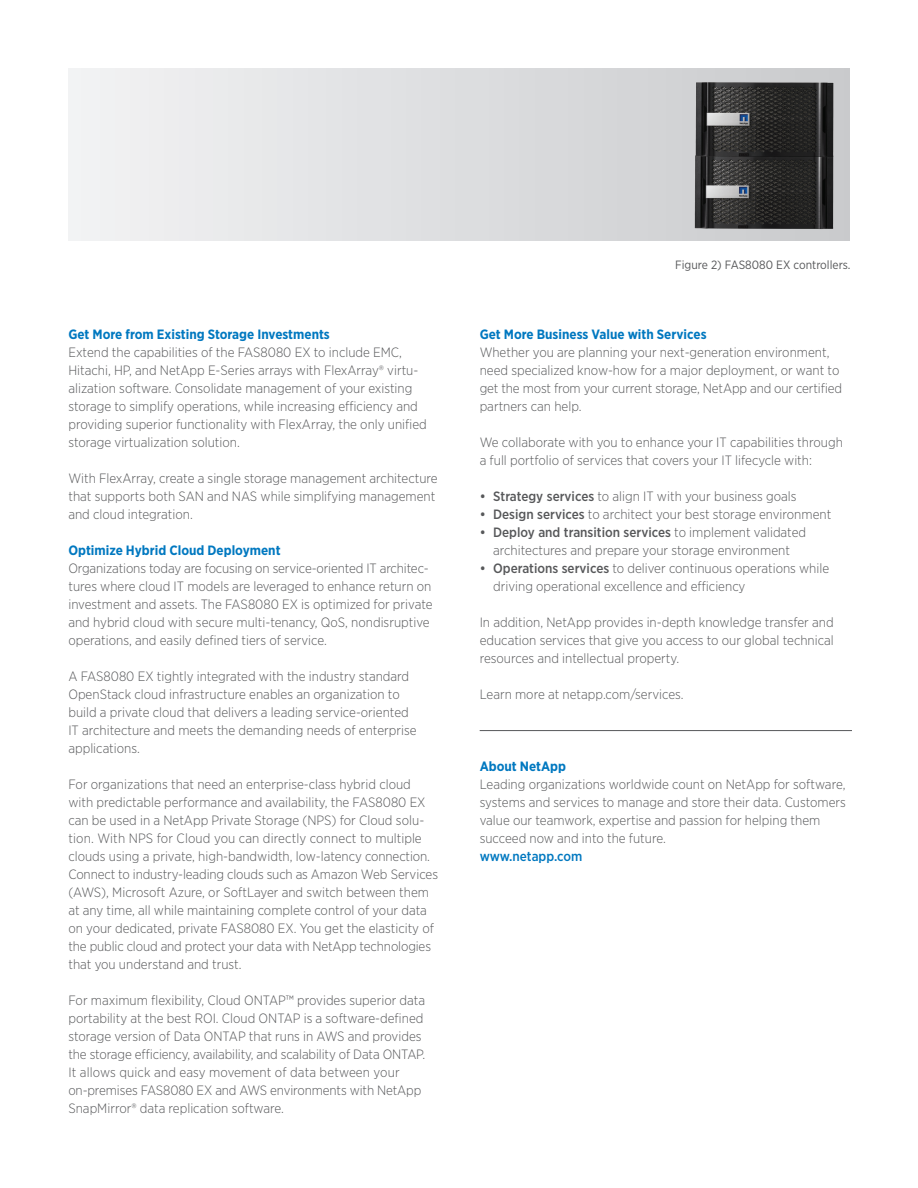
<style>
.page{position:relative;width:918px;height:1188px;background:#fff}
.page>*{position:absolute;margin:0;border:0;box-sizing:border-box;transform-origin:0 0}
.t1{font:300 13.5px/18px "Gotham Narrow";color:#57585a}
.t2{font:700 13.5px "Gotham Narrow";color:#0078c0}
.t3{font:500 13.5px "Gotham Narrow";color:#0078c0}
.t4{font:12px "Gotham Narrow";color:#57585a}
.s1{font-weight:500}
</style>
<div class="page">
<div style="left:68px;top:68px;width:782px;height:172px;background:linear-gradient(to right,#f2f2f4,#c9cacc)"></div>
<hr style="left:480px;top:730px;width:372px;height:1px;background:#57585a">
<img style="left:678px;top:159px;width:172px;height:72px">
<img style="left:678px;top:82px;width:172px;height:77px">
<p class="t2" style="left:68px;top:326px;width:263px">Get More from Existing Storage Investments</p>
<p class="t1" style="left:68px;top:343px;width:360px">Extend the capabilities of the FAS8080 EX to include EMC, Hitachi, HP, and NetApp E-Series arrays with FlexArray® virtu&shy;alization software. Consolidate management of your existing storage to simplify operations, while increasing efficiency and providing superior functionality with FlexArray, the only unified storage virtualization solution.</p>
<p class="t1" style="left:68px;top:469px;width:371px">With FlexArray, create a single storage management architecture that supports both SAN and NAS while simplifying management and cloud integration.</p>
<p class="t2" style="left:68px;top:542px;width:214px">Optimize Hybrid Cloud Deployment</p>
<p class="t1" style="left:68px;top:559px;width:366px">Organizations today are focusing on service-oriented IT architec&shy;tures where cloud IT models are leveraged to enhance return on investment and assets. The FAS8080 EX is optimized for private and hybrid cloud with secure multi-tenancy, QoS, nondisruptive operations, and easily defined tiers of service.</p>
<p class="t1" style="left:68px;top:667px;width:350px">A FAS8080 EX tightly integrated with the industry standard OpenStack cloud infrastructure enables an organization to build a private cloud that delivers a leading service-oriented IT architecture and meets the demanding needs of enterprise applications.</p>
<p class="t1" style="left:68px;top:775px;width:371px">For organizations that need an enterprise-class hybrid cloud with predictable performance and availability, the FAS8080 EX can be used in a NetApp Private Storage (NPS) for Cloud solu&shy;tion. With NPS for Cloud you can directly connect to multiple clouds using a private, high-bandwidth, low-latency connection.<br>Connect to industry-leading clouds such as Amazon Web Services (AWS), Microsoft Azure, or SoftLayer and switch between them at any time, all while maintaining complete control of your data on your dedicated, private FAS8080 EX. You get the elasticity of the public cloud and protect your data with NetApp technologies that you understand and trust.</p>
<p class="t1" style="left:68px;top:991px;width:358px">For maximum flexibility, Cloud ONTAP™ provides superior data portability at the best ROI. Cloud ONTAP is a software-defined storage version of Data ONTAP that runs in AWS and provides the storage efficiency, availability, and scalability of Data ONTAP.<br>It allows quick and easy movement of data between your on-premises FAS8080 EX and AWS environments with NetApp SnapMirror® data replication software.</p>
<p class="t4" style="left:675px;top:257px;width:177px">Figure 2) FAS8080 EX controllers.</p>
<p class="t2" style="left:480px;top:326px;width:228px">Get More Business Value with Services</p>
<p class="t1" style="left:480px;top:343px;width:364px">Whether you are planning your next-generation environment, need specialized know-how for a major deployment, or want to get the most from your current storage, NetApp and our certified partners can help.</p>
<p class="t1" style="left:480px;top:433px;width:365px">We collaborate with you to enhance your IT capabilities through a full portfolio of services that covers your IT lifecycle with:</p>
<p class="t1" style="left:480px;top:487px;width:318px"><span class="s1">• Strategy services</span> to align IT with your business goals</p>
<p class="t1" style="left:480px;top:505px;width:353px"><span class="s1">• Design services</span> to architect your best storage environment</p>
<p class="t1" style="left:480px;top:523px;width:328px;text-align:center"><span class="s1">• Deploy and transition services</span> to implement validated architectures and prepare your storage environment</p>
<p class="t1" style="left:493px;top:559px;width:338px;text-indent:-14px"><span class="s1">• Operations services</span> to deliver continuous operations while driving operational excellence and efficiency</p>
<p class="t1" style="left:480px;top:613px;width:356px;text-align:justify">In addition, NetApp provides in-depth knowledge transfer and education services that give you access to our global technical resources and intellectual property.</p>
<p class="t1" style="left:480px;top:685px;width:206px">Learn more at netapp.com/services.</p>
<p class="t2" style="left:480px;top:758px;width:88px">About NetApp</p>
<p class="t1" style="left:480px;top:775px;width:368px">Leading organizations worldwide count on NetApp for software, systems and services to manage and store their data. Customers value our teamwork, expertise and passion for helping them succeed now and into the future.</p>
<p class="t3" style="left:480px;top:848px;width:104px">www.netapp.com</p>
</div>
